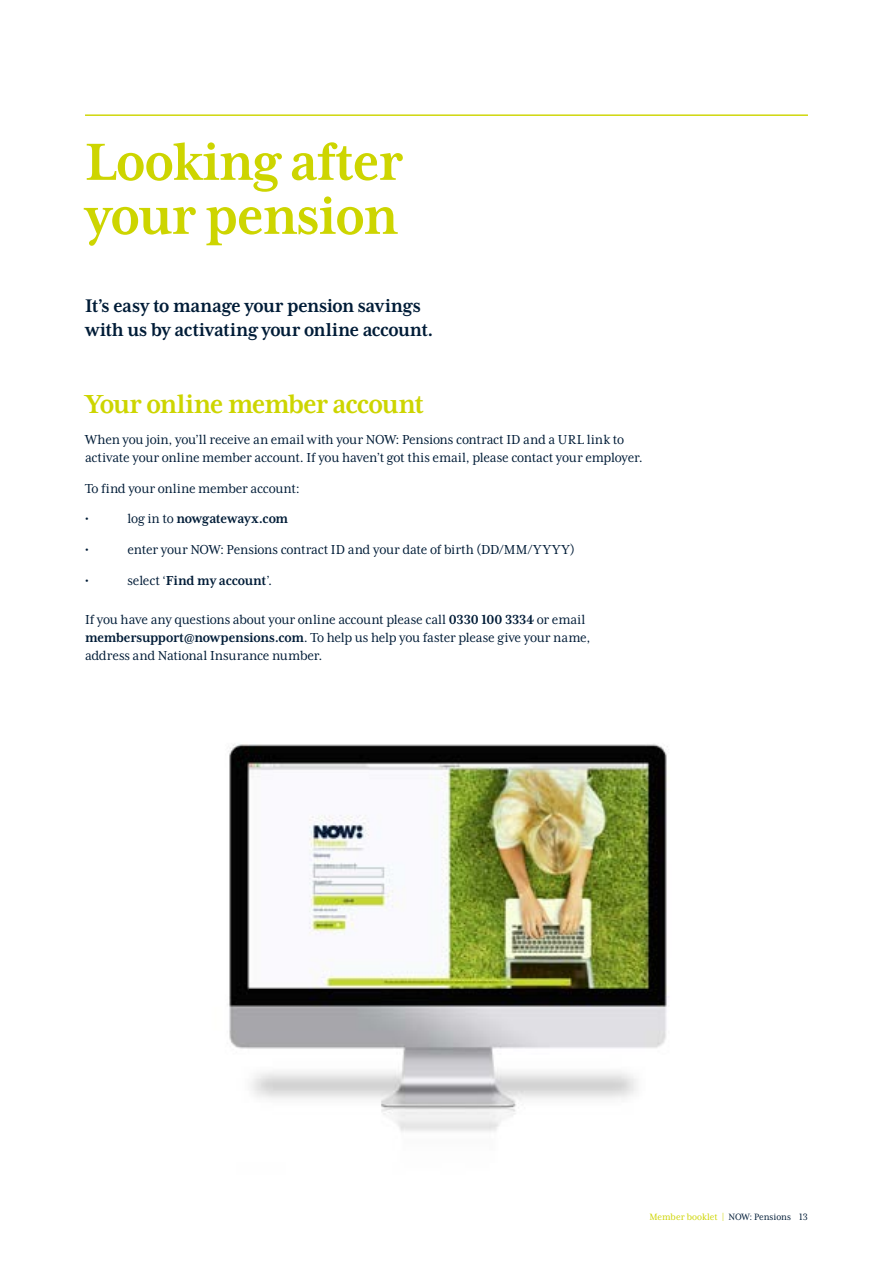
<style>
.page{position:relative;width:893px;height:1263px;background:#fff}
.page>*{position:absolute;margin:0;border:0;box-sizing:border-box;transform-origin:0 0}
.t1{font:700 60px/54px "Mrs Eaves XL Serif Nar OT";letter-spacing:-.02em;color:#cdd500}
.t2{font:700 30px "Mrs Eaves XL Serif Nar OT";letter-spacing:-.035em;color:#cdd500}
.t3{font:700 21px/24px "Mrs Eaves XL Serif Nar OT";letter-spacing:-.015em;color:#001c37}
.t4{font:15px/18px "Mrs Eaves XL Serif Nar OT";letter-spacing:-.015em;color:#001c37}
.t5{font:700 15px "Mrs Eaves XL Serif Nar OT";letter-spacing:-.015em;color:#001c37}
.t6{font:10.5px "Mrs Eaves XL Serif Nar OT";color:#cdd500}
.s1{font-weight:400}
.s2{font-weight:700}
.s3{color:#001c37}
</style>
<div class="page">
<hr style="left:85px;top:115px;width:723px;height:1px;background:#cdd500">
<img style="left:228px;top:744px;width:440px;height:388px">
<h1 class="t1" style="left:85px;top:135px;width:320px">Looking after your pension</h1>
<h3 class="t3" style="left:85px;top:294px;width:350px">It’s easy to manage your pension savings with us by activating your online account.</h3>
<h2 class="t2" style="left:85px;top:389px;width:341px">Your online member account</h2>
<p class="t4" style="left:85px;top:430px;width:559px">When you join, you’ll receive an email with your NOW: Pensions contract ID and a URL link to activate your online member account. If you haven’t got this email, please contact your employer.</p>
<p class="t4" style="left:85px;top:473px;width:216px;line-height:30.8px">To find your online member account: •</p>
<p class="t5" style="left:128px;top:511px;width:162px"><span class="s1">log in to</span> nowgatewayx.com</p>
<p class="t4" style="left:85px;top:541px;width:5px">•</p>
<p class="t4" style="left:128px;top:541px;width:449px">enter your NOW: Pensions contract ID and your date of birth (DD/MM/YYYY)</p>
<p class="t4" style="left:85px;top:571px;width:5px">•</p>
<p class="t5" style="left:128px;top:573px;width:146px"><span class="s1">select ‘</span>Find my account<span class="s1">’.</span></p>
<p class="t4" style="left:85px;top:611px;width:507px">If you have any questions about your online account please call <span class="s2">0330 100 3334</span> or email <span class="s2">membersupport@nowpensions.com</span>. To help us help you faster please give your name, address and National Insurance number.</p>
<p class="t6" style="left:649px;top:1212px;width:160px">Member booklet | <span class="s3">NOW: Pensions 13</span></p>
</div>
